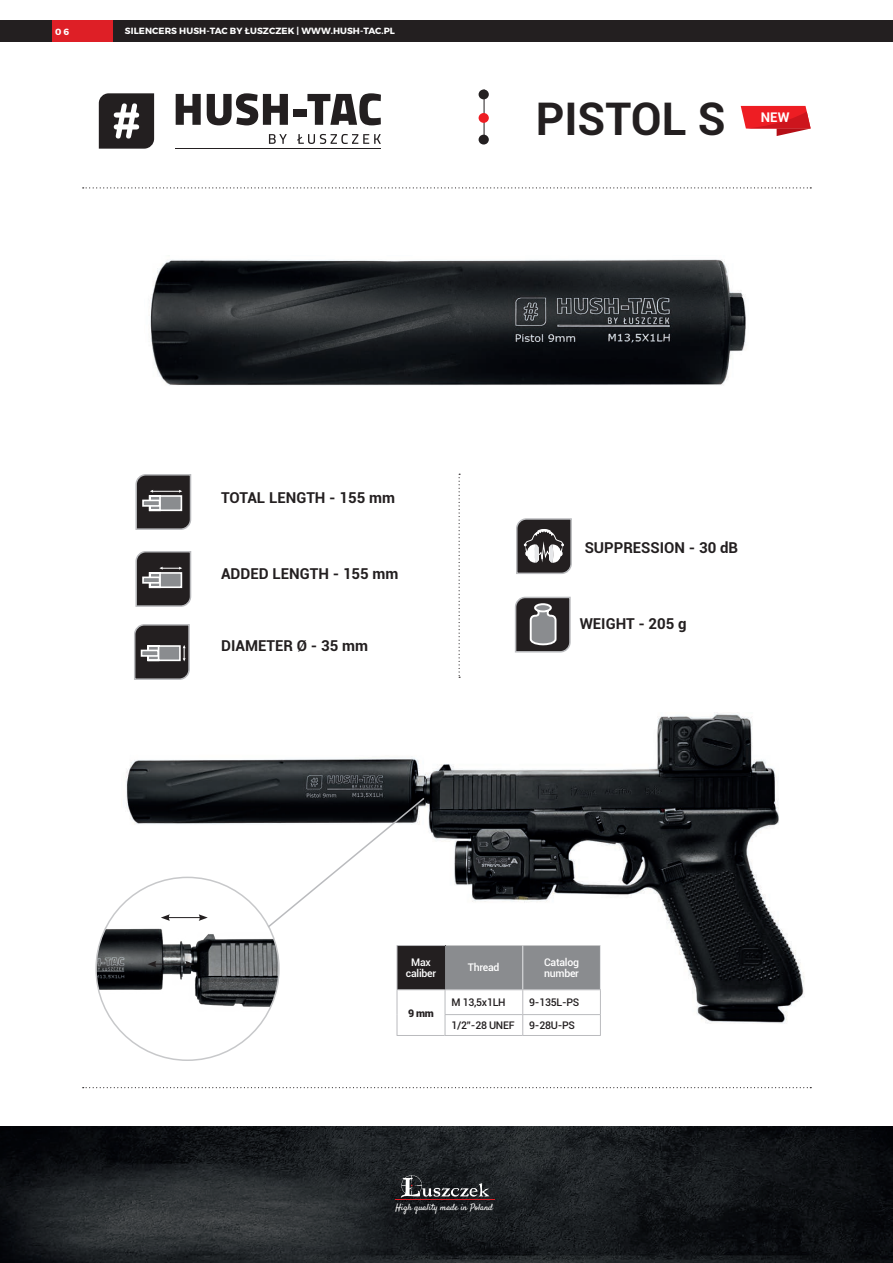
<style>
.page{position:relative;width:893px;height:1263px;background:#fff}
.page>*{position:absolute;margin:0;border:0;box-sizing:border-box;transform-origin:0 0}
.t1{font:700 45px "Roboto";color:#231f20}
.t2{font:700 15px "Roboto";color:#231f20}
.t3{font:700 13.35px "Roboto";color:#fff}
.t4{font:500 10.5px "Roboto";letter-spacing:-.025em;color:#231f20}
.t5{font:500 10.5px/10.5px "Roboto";letter-spacing:-.025em;color:#fff;text-align:center}
.t6{font:900 10.5px "Roboto";color:#231f20}
.t7{font:700 9px "Montserrat";letter-spacing:.01em;color:#fff}
.t8{font:9px "Satisfy";color:#fff}
</style>
<div class="page">
<svg style="left:459px;top:474px;width:1px;height:204px"></svg>
<img style="left:122px;top:713px;width:683px;height:319px">
<svg style="left:135px;top:474px;width:57px;height:56px;background:#535152"></svg>
<svg style="left:142px;top:500px;width:18px;height:7px"></svg>
<svg style="left:135px;top:551px;width:57px;height:56px;background:#524f51"></svg>
<svg style="left:142px;top:576px;width:18px;height:8px"></svg>
<svg style="left:134px;top:624px;width:56px;height:56px;background:#4f4c4e"></svg>
<svg style="left:141px;top:650px;width:18px;height:7px"></svg>
<svg style="left:516px;top:518px;width:56px;height:56px;background:#5a5758"></svg>
<svg style="left:515px;top:596px;width:56px;height:57px;background:#615f61"></svg>
<svg style="left:99px;top:93px;width:55px;height:56px;background:#4b4849"></svg>
<hr style="left:176px;top:148px;width:205px;height:1px;background:#231f20">
<svg style="left:176px;top:94px;width:25px;height:31px"></svg>
<svg style="left:207px;top:93px;width:81px;height:32px"></svg>
<div style="left:293px;top:109px;width:14px;height:7px;background:#231f20"></div>
<svg style="left:307px;top:93px;width:74px;height:32px"></svg>
<svg style="left:269px;top:134px;width:18px;height:10px"></svg>
<svg style="left:297px;top:134px;width:84px;height:10px"></svg>
<img style="left:150px;top:259px;width:596px;height:127px">
<hr style="left:484px;top:89px;width:1px;height:51px;background:#231f20">
<div style="left:479px;top:135px;width:10px;height:10px;background:#231f20;border-radius:50%"></div>
<div style="left:479px;top:113px;width:10px;height:10px;background:#ee1d23;border-radius:50%"></div>
<div style="left:479px;top:89px;width:10px;height:10px;background:#231f20;border-radius:50%"></div>
<svg style="left:83px;top:187px;width:728px;height:1px"></svg>
<svg style="left:83px;top:1087px;width:728px;height:1px"></svg>
<hr style="left:397px;top:1035px;width:48px;height:1px;background:#babbbe">
<svg style="left:397px;top:945px;width:204px;height:90px"></svg>
<hr style="left:445px;top:1035px;width:78px;height:1px;background:#babbbe">
<hr style="left:523px;top:1035px;width:78px;height:1px;background:#babbbe">
<div style="left:113px;top:20px;width:780px;height:21px;background:#231f20"></div>
<div style="left:31px;top:20px;width:82px;height:21px;background:#de1f26"></div>
<div style="left:0;top:20px;width:52px;height:21px;background:#231f20"></div>
<svg style="left:741px;top:106px;width:70px;height:30px"></svg>
<img style="left:98px;top:924px;width:181px;height:136px">
<svg style="left:266px;top:796px;width:160px;height:133px"></svg>
<hr style="left:154px;top:964px;width:34px;height:1px;background:#231f20">
<svg style="left:147px;top:961px;width:9px;height:6px"></svg>
<svg style="left:185px;top:961px;width:9px;height:6px"></svg>
<img style="left:0;top:1127px;width:893px;height:136px">
<hr style="left:395px;top:1199px;width:100px;height:1px;background:#de1f26">
<svg style="left:401px;top:1175px;width:88px;height:23px;background:#45484a"></svg>
<hr style="left:167px;top:917px;width:34px;height:1px;background:#231f20">
<svg style="left:161px;top:914px;width:9px;height:7px"></svg>
<svg style="left:199px;top:914px;width:9px;height:7px"></svg>
<p class="t7" style="left:47px;top:27px;width:24px">| 06</p>
<p class="t7" style="left:125px;top:25px;width:272px">SILENCERS HUSH-TAC BY ŁUSZCZEK | WWW.HUSH-TAC.PL</p>
<h1 class="t1" style="left:536px;top:87px;width:191px">PISTOL S</h1>
<p class="t3" style="left:761px;top:108px;width:30px">NEW</p>
<p class="t2" style="left:221px;top:487px;width:175px">TOTAL LENGTH - 155 mm</p>
<p class="t2" style="left:221px;top:563px;width:179px">ADDED LENGTH - 155 mm</p>
<p class="t2" style="left:221px;top:635px;width:148px">DIAMETER Ø - 35 mm</p>
<p class="t2" style="left:585px;top:537px;width:155px">SUPPRESSION - 30 dB</p>
<p class="t2" style="left:580px;top:613px;width:108px">WEIGHT - 205 g</p>
<p class="t5" style="left:406px;top:957px;width:32px">Max caliber</p>
<p class="t5" style="left:468px;top:962px;width:33px">Thread</p>
<p class="t5" style="left:544px;top:957px;width:36px;text-align:left">Catalog number</p>
<p class="t6" style="left:408px;top:1005px;width:27px">9 mm</p>
<p class="t4" style="left:451px;top:995px;width:56px">M 13,5x1LH</p>
<p class="t4" style="left:529px;top:995px;width:52px">9-135L-PS</p>
<p class="t4" style="left:451px;top:1018px;width:64px">1/2”-28 UNEF</p>
<p class="t4" style="left:529px;top:1018px;width:47px">9-28U-PS</p>
<p class="t8" style="left:395px;top:1201px;width:99px">High quality made in Poland</p>
</div>
